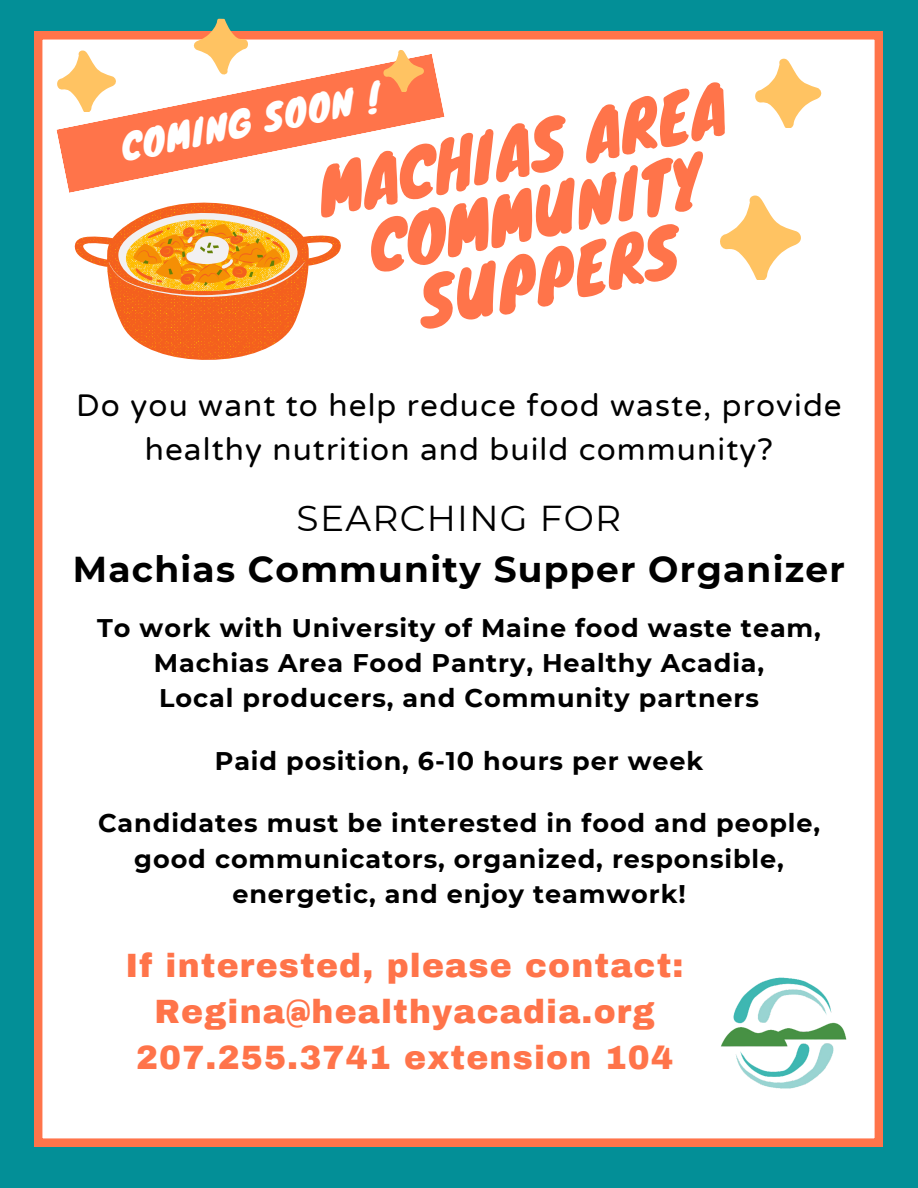
<style>
.page{position:relative;width:918px;height:1188px;background:#038f97}
.page>*{position:absolute;margin:0;border:0;box-sizing:border-box;transform-origin:0 0}
.t1{font:64.35px/64.9px "Knewave";color:#ff744a;text-align:center}
.t2{font:700 36px/50.1px "Montserrat";letter-spacing:.035em;color:#000;text-align:center}
.t3{font:35.4px "Knewave";color:#fff}
.t4{font:900 33px/46.2px "Archivo";letter-spacing:.035em;color:#ff744a;text-align:center}
.t5{font:31.5px/44px "Varela Round";letter-spacing:.035em;color:#000;text-align:center}
.t6{font:700 25.5px/35.2px "Montserrat";letter-spacing:.035em;color:#000;text-align:center}
.s1{font-weight:400}
</style>
<div class="page">
<div style="left:35px;top:32px;width:847px;height:1114px;background:#fff"></div>
<svg style="left:55px;top:49px;width:65px;height:63px"></svg>
<svg style="left:717px;top:193px;width:90px;height:87px;background:#ffe7c1"></svg>
<svg style="left:753px;top:57px;width:73px;height:70px;background:#ffe7c0"></svg>
<svg style="left:56px;top:54px;width:389px;height:139px;background:#ffbca5"></svg>
<svg style="left:382px;top:49px;width:45px;height:42px;background:#ffb079"></svg>
<svg style="left:189px;top:18px;width:61px;height:59px"></svg>
<div style="left:74px;top:187px;width:268px;height:184px;background:#fff"></div>
<svg style="left:75px;top:196px;width:265px;height:164px;background:#f8b380"></svg>
<img style="left:720px;top:970px;width:126px;height:126px">
<h4 class="t3" style="left:116px;top:119px;width:264px;rotate:-11deg">COMING SOON !</h4>
<p class="t1" style="left:311px;top:159px;width:417px;rotate:-12deg">MACHIAS AREA<br>COMMUNITY<br>SUPPERS</p>
<p class="t5" style="left:76px;top:384px;width:767px">Do you want to help reduce food waste, provide healthy nutrition and build community?</p>
<p class="t2" style="left:73px;top:494px;width:774px"><span class="s1">SEARCHING FOR<br></span>Machias Community Supper Organizer</p>
<h2 class="t6" style="left:97px;top:610px;width:725px">To work with University of Maine food waste team,<br>Machias Area Food Pantry, Healthy Acadia,</h2>
<h1 class="t6" style="left:159px;top:681px;width:601px">Local producers, and Community partners</h1>
<p class="t6" style="left:215px;top:743px;width:490px">Paid position, 6-10 hours per week</p>
<p class="t6" style="left:98px;top:806px;width:724px">Candidates must be interested in food and people, good communicators, organized, responsible, energetic, and enjoy teamwork!</p>
<p class="t4" style="left:125px;top:942px;width:560px">If interested, please contact:<br>Regina@healthyacadia.org<br>207.255.3741 extension 104</p>
</div>
